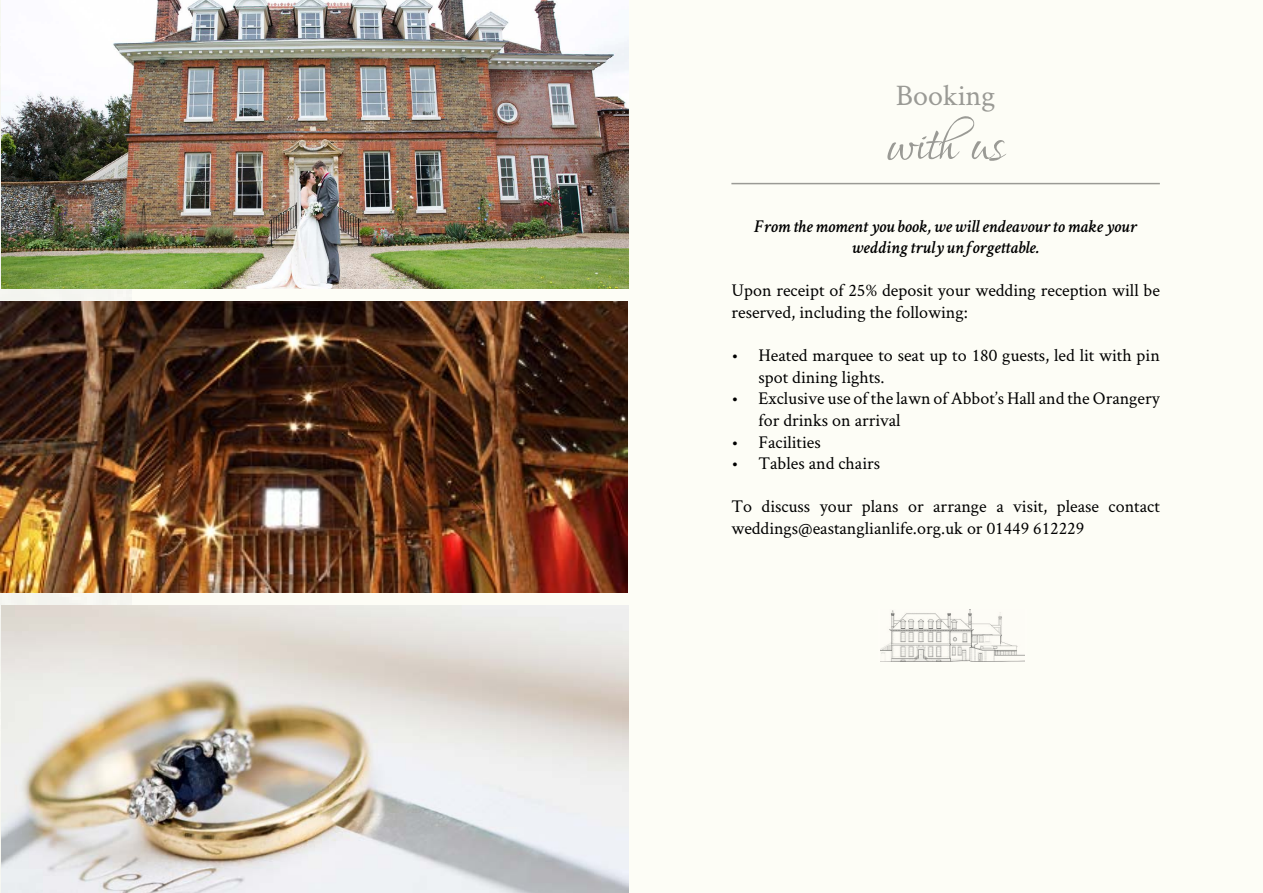
<style>
.page{position:relative;width:1263px;height:893px;background:#fdfdf6}
.page>*{position:absolute;margin:0;border:0;box-sizing:border-box;transform-origin:0 0}
.t1{font:73.5px "Lovers Quarrel";color:#9a9a95}
.t2{font:30px "Crimson Text";color:#9a9a95}
.t3{font:18px/21.6px "Crimson Text";color:#000}
.t4{font:italic 600 18px/21.6px "Crimson Text";color:#000;text-align:center}
</style>
<div class="page">
<img style="left:880px;top:610px;width:145px;height:51px">
<img style="left:1px;top:0;width:628px;height:289px">
<img style="left:0;top:302px;width:628px;height:290px">
<img style="left:1px;top:606px;width:627px;height:287px">
<hr style="left:731px;top:183px;width:429px;height:1px;background:#9a9a95">
<h2 class="t2" style="left:896px;top:75px;width:101px">Booking</h2>
<h1 class="t1" style="left:886px;top:105px;width:121px">with us</h1>
<p class="t4" style="left:754px;top:214px;width:384px">From the moment you book, we will endeavour to make your wedding truly unforgettable.</p>
<p class="t3" style="left:731px;top:279px;width:430px">Upon receipt of 25% deposit your wedding reception will be reserved, including the following:</p>
<p class="t3" style="left:758px;top:344px;width:403px;text-indent:-27px">• Heated marquee to seat up to 180 guests, led lit with pin spot dining lights.</p>
<p class="t3" style="left:758px;top:387px;width:403px;text-indent:-27px">• Exclusive use of the lawn of Abbot’s Hall and the Orangery for drinks on arrival</p>
<p class="t3" style="left:731px;top:430px;width:91px">• Facilities</p>
<p class="t3" style="left:731px;top:452px;width:150px">• Tables and chairs</p>
<p class="t3" style="left:731px;top:495px;width:430px">To discuss your plans or arrange a visit, please contact weddings@eastanglianlife.org.uk or 01449 612229</p>
</div>
